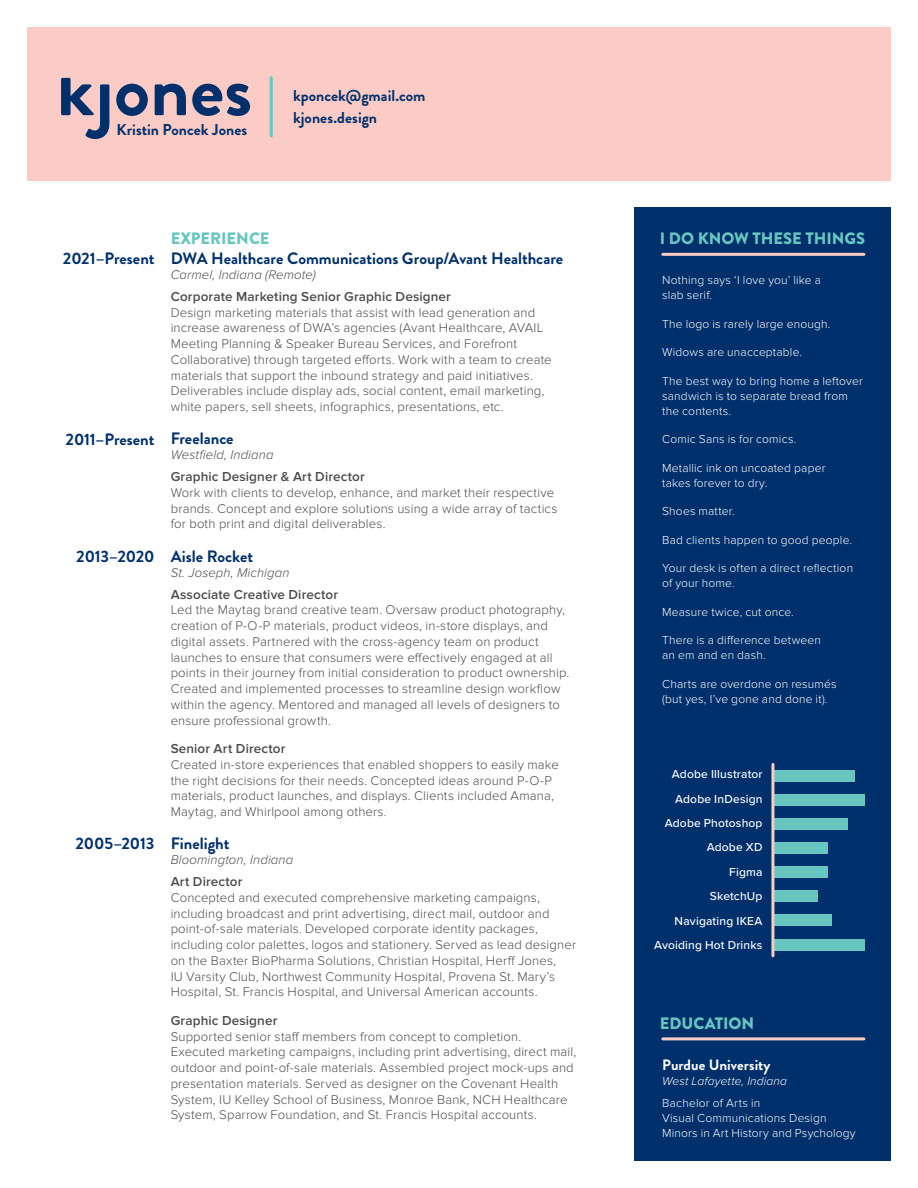
<style>
.page{position:relative;width:918px;height:1188px;background:#fff}
.page>*{position:absolute;margin:0;border:0;box-sizing:border-box;transform-origin:0 0}
.Company_Name{font:700 16.5px "Brandon Grotesque";letter-spacing:-.005em;color:#00306c}
.Section_Header{font:900 16.5px "Brandon Grotesque";letter-spacing:-.005em;color:#67c7c0}
.Sidebar_Copy{font:700 15.75px "Brandon Grotesque";color:#00306c}
.Company_Name-2{font:700 15px "Brandon Grotesque";color:#fff}
.Job_Title{font:600 13.5px "Proxima Nova";letter-spacing:.01em;color:#4b4c4d}
.Job_Description{font:300 13.2px/15.8px "Proxima Nova";letter-spacing:.01em;color:#4b4c4d}
.Job_Location{font:italic 300 13.2px "Proxima Nova";letter-spacing:.01em;color:#4b4c4d}
.Sidebar_Copy-2{font:300 12px/15px "Proxima Nova";letter-spacing:.015em;color:#fff}
.Sidebar_Copy-3{font:500 12px "Proxima Nova";letter-spacing:.015em;color:#fff}
.Job_Location-2{font:300 12px/15px "Proxima Nova";letter-spacing:.015em;color:#fff}
.Job_Location-3{font:italic 300 12px "Proxima Nova";letter-spacing:.01em;color:#fff}
</style>
<div class="page">
<div style="left:634px;top:208px;width:257px;height:953px;background:#00306c"></div>
<div style="left:773px;top:866px;width:55px;height:12px;background:#67c7c0"></div>
<div style="left:773px;top:770px;width:82px;height:11px;background:#67c7c0"></div>
<div style="left:773px;top:818px;width:75px;height:12px;background:#67c7c0"></div>
<div style="left:773px;top:794px;width:92px;height:11px;background:#67c7c0"></div>
<div style="left:773px;top:842px;width:55px;height:12px;background:#67c7c0"></div>
<div style="left:773px;top:891px;width:45px;height:11px;background:#67c7c0"></div>
<div style="left:773px;top:915px;width:59px;height:11px;background:#67c7c0"></div>
<div style="left:773px;top:939px;width:92px;height:11px;background:#67c7c0"></div>
<hr style="left:771px;top:764px;width:3px;height:192px;background:#fbccc6">
<hr style="left:663px;top:253px;width:201px;height:3px;background:#fbccc6">
<hr style="left:663px;top:1037px;width:201px;height:3px;background:#fbccc6">
<div style="left:27px;top:27px;width:864px;height:154px;background:#fbccc6"></div>
<svg style="left:61px;top:78px;width:48px;height:61px"></svg>
<svg style="left:116px;top:84px;width:32px;height:32px"></svg>
<svg style="left:192px;top:84px;width:58px;height:32px"></svg>
<svg style="left:155px;top:84px;width:31px;height:31px"></svg>
<hr style="left:270px;top:78px;width:3px;height:58px;background:#67c7c0">
<p class="Sidebar_Copy" style="left:116px;top:119px;width:132px">Kristin Poncek Jones</p>
<p class="Sidebar_Copy" style="left:293px;top:84px;width:134px">kponcek@gmail.com</p>
<p class="Sidebar_Copy" style="left:293px;top:106px;width:86px">kjones.design</p>
<p class="Company_Name" style="left:63px;top:247px;width:93px">2021–Present</p>
<p class="Company_Name" style="left:66px;top:427px;width:90px">2011–Present</p>
<p class="Company_Name" style="left:76px;top:544px;width:80px">2013–2020</p>
<p class="Company_Name" style="left:75px;top:832px;width:81px">2005–2013</p>
<p class="Section_Header" style="left:171px;top:227px;width:100px">EXPERIENCE</p>
<p class="Company_Name" style="left:171px;top:247px;width:394px">DWA Healthcare Communications Group/Avant Healthcare</p>
<p class="Job_Location" style="left:171px;top:267px;width:147px">Carmel, Indiana (Remote)</p>
<p class="Job_Title" style="left:171px;top:289px;width:282px">Corporate Marketing Senior Graphic Designer</p>
<p class="Job_Description" style="left:171px;top:305px;width:383px">Design marketing materials that assist with lead generation and increase awareness of DWA’s agencies (Avant Healthcare, AVAIL Meeting Planning &amp; Speaker Bureau Services, and Forefront Collaborative) through targeted efforts. Work with a team to create materials that support the inbound strategy and paid initiatives.<br>Deliverables include display ads, social content, email marketing, white papers, sell sheets, infographics, presentations, etc.</p>
<p class="Company_Name" style="left:171px;top:427px;width:64px">Freelance</p>
<p class="Job_Location" style="left:171px;top:448px;width:104px">Westfield, Indiana</p>
<p class="Job_Title" style="left:171px;top:469px;width:196px">Graphic Designer &amp; Art Director</p>
<p class="Job_Description" style="left:171px;top:485px;width:388px">Work with clients to develop, enhance, and market their respective brands. Concept and explore solutions using a wide array of tactics for both print and digital deliverables.</p>
<p class="Company_Name" style="left:171px;top:545px;width:84px">Aisle Rocket</p>
<p class="Job_Location" style="left:171px;top:565px;width:120px">St. Joseph, Michigan</p>
<p class="Job_Title" style="left:171px;top:586px;width:169px">Associate Creative Director</p>
<p class="Job_Description" style="left:171px;top:602px;width:400px">Led the Maytag brand creative team. Oversaw product photography, creation of P-O-P materials, product videos, in-store displays, and digital assets. Partnered with the cross-agency team on product launches to ensure that consumers were effectively engaged at all points in their journey from initial consideration to product ownership.<br>Created and implemented processes to streamline design workflow within the agency. Mentored and managed all levels of designers to ensure professional growth.</p>
<p class="Job_Title" style="left:171px;top:741px;width:116px">Senior Art Director</p>
<p class="Job_Description" style="left:171px;top:757px;width:390px">Created in-store experiences that enabled shoppers to easily make the right decisions for their needs. Concepted ideas around P-O-P materials, product launches, and displays. Clients included Amana, Maytag, and Whirlpool among others.</p>
<p class="Company_Name" style="left:171px;top:832px;width:60px">Finelight</p>
<p class="Job_Location" style="left:171px;top:853px;width:124px">Bloomington, Indiana</p>
<p class="Job_Title" style="left:171px;top:874px;width:73px">Art Director</p>
<p class="Job_Description" style="left:171px;top:890px;width:407px">Concepted and executed comprehensive marketing campaigns, including broadcast and print advertising, direct mail, outdoor and point-of-sale materials. Developed corporate identity packages, including color palettes, logos and stationery. Served as lead designer on the Baxter BioPharma Solutions, Christian Hospital, Herff Jones,<br>IU Varsity Club, Northwest Community Hospital, Provena St. Mary’s Hospital, St. Francis Hospital, and Universal American accounts.</p>
<p class="Job_Title" style="left:171px;top:1013px;width:108px">Graphic Designer</p>
<p class="Job_Description" style="left:171px;top:1028px;width:407px">Supported senior staff members from concept to completion.<br>Executed marketing campaigns, including print advertising, direct mail, outdoor and point-of-sale materials. Assembled project mock-ups and presentation materials. Served as designer on the Covenant Health System, IU Kelley School of Business, Monroe Bank, NCH Healthcare System, Sparrow Foundation, and St. Francis Hospital accounts.</p>
<p class="Section_Header" style="left:660px;top:227px;width:207px">I DO KNOW THESE THINGS</p>
<p class="Sidebar_Copy-2" style="left:662px;top:273px;width:160px">Nothing says ‘I love you’ like a slab serif.</p>
<p class="Sidebar_Copy-2" style="left:662px;top:316px;width:170px">The logo is rarely large enough.</p>
<p class="Sidebar_Copy-2" style="left:662px;top:345px;width:142px">Widows are unacceptable.</p>
<p class="Sidebar_Copy-2" style="left:662px;top:373px;width:202px">The best way to bring home a leftover sandwich is to separate bread from the contents.</p>
<p class="Sidebar_Copy-2" style="left:662px;top:432px;width:136px">Comic Sans is for comics.</p>
<p class="Sidebar_Copy-2" style="left:662px;top:460px;width:165px">Metallic ink on uncoated paper takes forever to dry.</p>
<p class="Sidebar_Copy-2" style="left:662px;top:504px;width:74px">Shoes matter.</p>
<p class="Sidebar_Copy-2" style="left:662px;top:532px;width:192px">Bad clients happen to good people.</p>
<p class="Sidebar_Copy-2" style="left:662px;top:561px;width:193px">Your desk is often a direct reflection of your home.</p>
<p class="Sidebar_Copy-2" style="left:662px;top:604px;width:133px">Measure twice, cut once.</p>
<p class="Sidebar_Copy-2" style="left:662px;top:633px;width:160px">There is a difference between an em and en dash.</p>
<p class="Sidebar_Copy-2" style="left:662px;top:676px;width:176px">Charts are overdone on resumés (but yes, I’ve gone and done it).</p>
<p class="Sidebar_Copy-3" style="left:672px;top:765px;width:92px">Adobe Illustrator</p>
<p class="Sidebar_Copy-3" style="left:675px;top:790px;width:89px">Adobe InDesign</p>
<p class="Sidebar_Copy-3" style="left:665px;top:814px;width:99px">Adobe Photoshop</p>
<p class="Sidebar_Copy-3" style="left:707px;top:838px;width:57px">Adobe XD</p>
<p class="Sidebar_Copy-3" style="left:729px;top:863px;width:35px">Figma</p>
<p class="Sidebar_Copy-3" style="left:710px;top:887px;width:54px">SketchUp</p>
<p class="Sidebar_Copy-3" style="left:675px;top:912px;width:89px">Navigating IKEA</p>
<p class="Sidebar_Copy-3" style="left:654px;top:936px;width:110px">Avoiding Hot Drinks</p>
<p class="Section_Header" style="left:660px;top:1012px;width:96px">EDUCATION</p>
<p class="Company_Name-2" style="left:662px;top:1054px;width:110px">Purdue University</p>
<p class="Job_Location-3" style="left:662px;top:1074px;width:126px">West Lafayette, Indiana</p>
<p class="Job_Location-2" style="left:662px;top:1095px;width:195px">Bachelor of Arts in<br>Visual Communications Design<br>Minors in Art History and Psychology</p>
</div>
